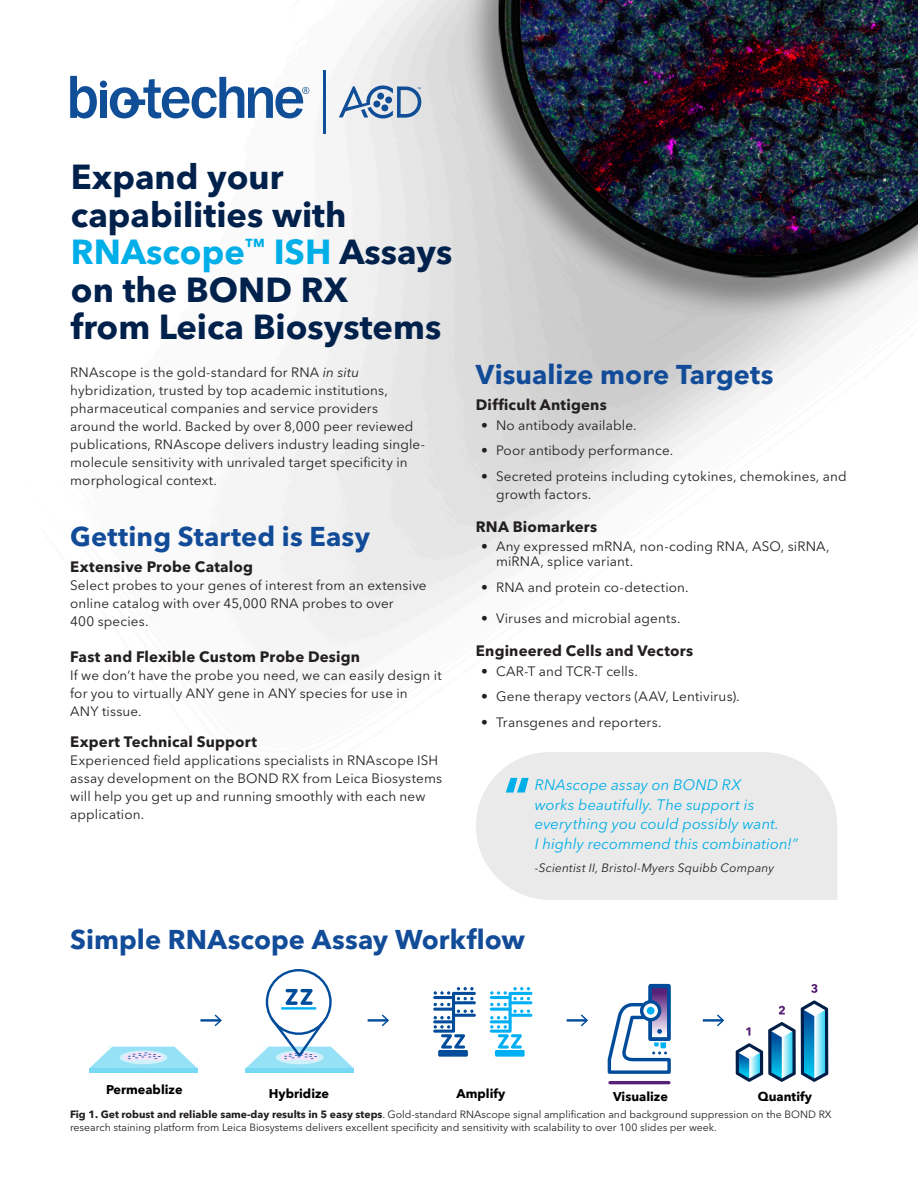
<style>
.page{position:relative;width:918px;height:1188px;background:#fff}
.page>*{position:absolute;margin:0;border:0;box-sizing:border-box;transform-origin:0 0}
.Subhead{font:700 54px "Avenir Next LT Pro";color:#00aee8}
.t1{font:700 34.5px/37.5px "Avenir Next LT Pro";color:#00214b}
.t2{font:700 27px "Avenir Next LT Pro";letter-spacing:.005em;color:#124c98}
.Subhead-2{font:700 15px "Avenir Next LT Pro";letter-spacing:.01em;color:#231f20}
.Statement{font:italic 15px/19.5px "Avenir Next LT Pro";color:#00aee8}
.Subhead-3{font:13.5px/18px "Avenir Next LT Pro";letter-spacing:.01em;color:#231f20}
.t3{font:700 12.75px "Avenir Next";color:#000}
.Subhead-4{font:italic 12px "Avenir Next LT Pro";letter-spacing:.01em;color:#231f20}
.Legend{font:10.5px/13.5px "Avenir Next LT Pro";color:#231f20}
.s1{color:#00aee8}
.s2{font-style:italic}
.s3{font-weight:700}
</style>
<div class="page">
<img style="left:70px;top:0;width:848px;height:1085px">
<div style="left:476px;top:752px;width:361px;height:148px;background:#eaeaea"></div>
<svg style="left:70px;top:76px;width:27px;height:43px"></svg>
<div style="left:100px;top:91px;width:7px;height:27px;background:#104e97"></div>
<div style="left:100px;top:81px;width:7px;height:7px;background:#104e97;border-radius:50%"></div>
<svg style="left:110px;top:77px;width:199px;height:41px"></svg>
<hr style="left:323px;top:70px;width:3px;height:64px;background:#104e97">
<svg style="left:339px;top:85px;width:82px;height:34px"></svg>
<svg style="left:433px;top:987px;width:43px;height:70px"></svg>
<svg style="left:490px;top:987px;width:42px;height:70px"></svg>
<div style="left:246px;top:1068px;width:108px;height:5px;background:#78d9f4"></div>
<div style="left:89px;top:1068px;width:108px;height:5px;background:#78d9f4"></div>
<svg style="left:89px;top:1047px;width:108px;height:21px"></svg>
<svg style="left:653px;top:989px;width:14px;height:12px"></svg>
<div style="left:649px;top:984px;width:22px;height:57px;border:3px solid #004c9b"></div>
<div style="left:648px;top:985px;width:23px;height:56px;border:3px solid #004c9b"></div>
<hr style="left:610px;top:1081px;width:59px;height:3px;background:#572177">
<div style="left:640px;top:1000px;width:21px;height:21px;border:3px solid #004c9b;border-radius:50%"></div>
<svg style="left:606px;top:1001px;width:67px;height:75px"></svg>
<svg style="left:285px;top:989px;width:28px;height:16px"></svg>
<svg style="left:811px;top:984px;width:7px;height:9px"></svg>
<svg style="left:736px;top:1000px;width:92px;height:82px"></svg>
<div style="left:266px;top:969px;width:66px;height:66px;border:2px solid #004c9b;border-radius:50%"></div>
<svg style="left:246px;top:1016px;width:108px;height:52px"></svg>
<hr style="left:200px;top:1019px;width:20px;height:3px;background:#004c9b">
<svg style="left:215px;top:1014px;width:7px;height:12px"></svg>
<hr style="left:368px;top:1019px;width:20px;height:3px;background:#004c9b">
<svg style="left:382px;top:1014px;width:7px;height:12px"></svg>
<hr style="left:567px;top:1019px;width:20px;height:3px;background:#004c9b">
<svg style="left:581px;top:1014px;width:7px;height:12px"></svg>
<hr style="left:703px;top:1019px;width:20px;height:3px;background:#004c9b">
<svg style="left:717px;top:1014px;width:7px;height:12px"></svg>
<hr style="left:281px;top:1007px;width:35px;height:3px;background:#00aff4">
<p class="t1" style="left:71px;top:158px;width:383px">Expand your capabilities with<br><span class="s1">RNAscope</span><sup>™</sup> <span class="s1">ISH</span> Assays on the BOND RX<br>from Leica Biosystems</p>
<p class="Subhead-3" style="left:70px;top:364px;width:356px">RNAscope is the gold-standard for RNA <span class="s2">in situ </span>hybridization, trusted by top academic institutions, pharmaceutical companies and service providers around the world. Backed by over 8,000 peer reviewed publications, RNAscope delivers industry leading single&shy;molecule sensitivity with unrivaled target specificity in morphological context.</p>
<p class="t2" style="left:70px;top:520px;width:301px">Getting Started is Easy</p>
<p class="Subhead-2" style="left:70px;top:557px;width:184px">Extensive Probe Catalog</p>
<p class="Subhead-3" style="left:70px;top:576px;width:358px">Select probes to your genes of interest from an extensive online catalog with over 45,000 RNA probes to over<br>400 species.</p>
<p class="Subhead-2" style="left:70px;top:647px;width:291px">Fast and Flexible Custom Probe Design</p>
<p class="Subhead-3" style="left:70px;top:666px;width:373px">If we don’t have the probe you need, we can easily design it for you to virtually ANY gene in ANY species for use in<br>ANY tissue.</p>
<p class="Subhead-2" style="left:70px;top:733px;width:188px">Expert Technical Support</p>
<p class="Subhead-3" style="left:70px;top:752px;width:373px">Experienced field applications specialists in RNAscope ISH assay development on the BOND RX from Leica Biosystems will help you get up and running smoothly with each new application.</p>
<p class="t2" style="left:476px;top:358px;width:299px">Visualize more Targets</p>
<p class="Subhead-2" style="left:476px;top:396px;width:132px">Difficult Antigens</p>
<p class="Subhead-3" style="left:481px;top:416px;width:157px">• No antibody available.</p>
<p class="Subhead-3" style="left:481px;top:442px;width:194px">• Poor antibody performance.</p>
<p class="Subhead-3" style="left:496px;top:467px;width:352px;text-indent:-15px">• Secreted proteins including cytokines, chemokines, and growth factors.</p>
<p class="Subhead-2" style="left:476px;top:517px;width:123px">RNA Biomarkers</p>
<p class="Subhead-3" style="left:496px;top:539px;width:335px;line-height:15px;text-indent:-15px">• Any expressed mRNA, non-coding RNA, ASO, siRNA, miRNA, splice variant.</p>
<p class="Subhead-3" style="left:481px;top:578px;width:209px">• RNA and protein co-detection.</p>
<p class="Subhead-3" style="left:481px;top:610px;width:201px">• Viruses and microbial agents.</p>
<p class="Subhead-2" style="left:476px;top:642px;width:219px">Engineered Cells and Vectors</p>
<p class="Subhead-3" style="left:481px;top:662px;width:158px">• CAR-T and TCR-T cells.</p>
<p class="Subhead-3" style="left:481px;top:688px;width:260px">• Gene therapy vectors (AAV, Lentivirus).</p>
<p class="Subhead-3" style="left:481px;top:713px;width:182px">• Transgenes and reporters.</p>
<p class="Subhead" style="left:503px;top:764px;width:29px">“</p>
<p class="Statement" style="left:535px;top:775px;width:265px">RNAscope assay on BOND RX<br>works beautifully. The support is everything you could possibly want.<br>I highly recommend this combination!”</p>
<p class="Subhead-4" style="left:535px;top:860px;width:241px">-Scientist II, Bristol-Myers Squibb Company</p>
<p class="t2" style="left:70px;top:923px;width:456px">Simple RNAscope Assay Workflow</p>
<p class="t3" style="left:106px;top:1079px;width:78px">Permeablize</p>
<p class="t3" style="left:269px;top:1082px;width:62px">Hybridize</p>
<p class="t3" style="left:457px;top:1082px;width:50px">Amplify</p>
<p class="t3" style="left:613px;top:1086px;width:56px">Visualize</p>
<p class="t3" style="left:758px;top:1086px;width:56px">Quantify</p>
<p class="Legend" style="left:70px;top:1107px;width:763px"><span class="s3">Fig 1. Get robust and reliable same-day results in 5 easy steps</span>. Gold-standard RNAscope signal amplification and background suppression on the BOND RX research staining platform from Leica Biosystems delivers excellent specificity and sensitivity with scalability to over 100 slides per week.</p>
</div>
